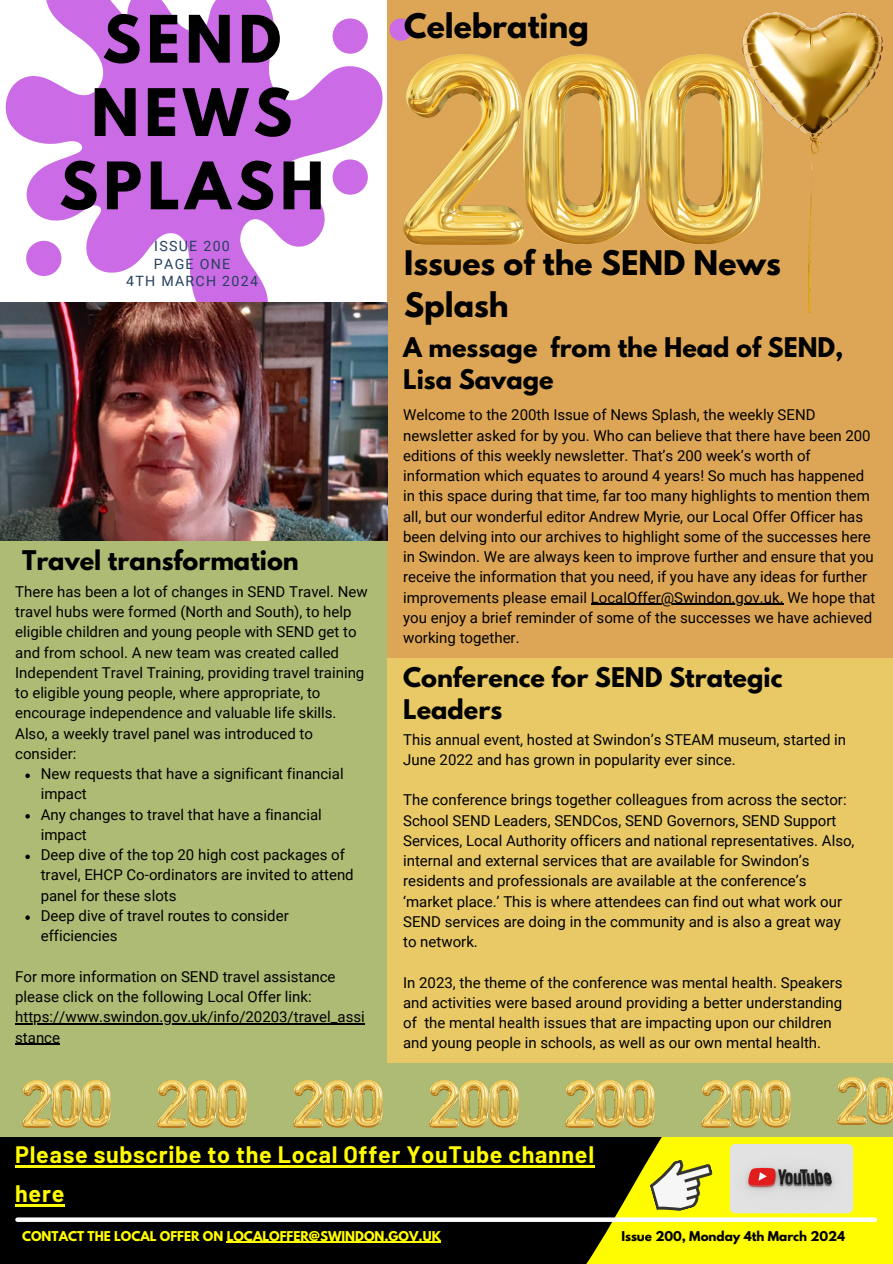
<style>
.page{position:relative;width:893px;height:1264px;background:#fff}
.page>*{position:absolute;margin:0;border:0;box-sizing:border-box;transform-origin:0 0}
.t1{font:700 57.9px/73.3px "League Spartan";letter-spacing:.09em;color:#000;text-align:center}
.t2{font:700 30px/41.7px "League Spartan";color:#000}
.t3{font:700 24px/32.7px "League Spartan";color:#000}
.t4{font:700 23.25px/39.3px "Barlow";letter-spacing:.03em;color:#fffc00}
.t5{font:15px/20.2px "Roboto";color:#000}
.t6{font:14.25px/17.5px "Roboto";letter-spacing:.09em;color:#243f5d;text-align:center}
.t7{font:700 12px "League Spartan";color:#fffc00}
.t8{font:700 12px "League Spartan";color:#000}
</style>
<div class="page">
<div style="left:0;top:1137px;width:762px;height:126px;background:#000"></div>
<svg style="left:361px;top:1136px;width:531px;height:127px"></svg>
<svg style="left:17px;top:1217px;width:857px;height:4px;background:#ebeae2"></svg>
<img style="left:729px;top:1143px;width:124px;height:70px;border-radius:6px">
<svg style="left:645px;top:1152px;width:75px;height:65px;background:#dedd49"></svg>
<div style="left:0;top:540px;width:387px;height:530px;background:#aebb74"></div>
<div style="left:387px;top:0;width:505px;height:659px;background:#dda656"></div>
<img style="left:403px;top:54px;width:339px;height:190px">
<svg style="left:6px;top:0;width:377px;height:302px;fill:#cb6ce6"></svg>
<div style="left:332px;top:18px;width:36px;height:36px;background:#cb6ce6;border-radius:50%"></div>
<div style="left:389px;top:18px;width:23px;height:23px;background:#cb6ce6;border-radius:50%"></div>
<div style="left:332px;top:159px;width:36px;height:36px;background:#cb6ce6;border-radius:50%"></div>
<div style="left:26px;top:241px;width:35px;height:35px;background:#cb6ce6;border-radius:50%"></div>
<img style="left:0;top:302px;width:387px;height:238px">
<div style="left:387px;top:658px;width:505px;height:405px;background:#e8c966"></div>
<svg style="left:25px;top:773px;width:5px;height:5px"></svg>
<svg style="left:25px;top:814px;width:5px;height:4px"></svg>
<svg style="left:25px;top:854px;width:5px;height:5px"></svg>
<svg style="left:25px;top:915px;width:5px;height:4px"></svg>
<hr style="left:15px;top:1023px;width:350px;height:1px;background:#000">
<hr style="left:15px;top:1043px;width:45px;height:1px;background:#000">
<img style="left:742px;top:13px;width:140px;height:299px">
<hr style="left:15px;top:1165px;width:580px;height:2px;background:#fffc00">
<hr style="left:15px;top:1204px;width:50px;height:2px;background:#fffc00">
<hr style="left:590px;top:604px;width:189px;height:1px;background:#000">
<hr style="left:227px;top:1241px;width:214px;height:1px;background:#fffc00">
<div style="left:0;top:1063px;width:892px;height:73px;background:#aebb74"></div>
<img style="left:22px;top:1080px;width:89px;height:47px">
<img style="left:158px;top:1080px;width:89px;height:47px">
<img style="left:294px;top:1080px;width:88px;height:47px">
<img style="left:429px;top:1080px;width:89px;height:47px">
<img style="left:565px;top:1080px;width:89px;height:47px">
<img style="left:701px;top:1080px;width:89px;height:47px">
<img style="left:837px;top:1077px;width:55px;height:47px">
<p class="t2" style="left:404px;top:9px;width:186px">Celebrating</p>
<h1 class="t1" style="left:59px;top:10px;width:266px">SEND<br>NEWS<br>SPLASH</h1>
<h4 class="t6" style="left:126px;top:237px;width:133px">ISSUE 200<br>PAGE ONE<br>4TH MARCH 2024</h4>
<p class="t2" style="left:404px;top:246px;width:378px">Issues of the SEND News<br>Splash</p>
<h5 class="t3" style="left:22px;top:547px;width:278px">Travel transformation</h5>
<h2 class="t5" style="left:15px;top:581px;width:354px">There has been a lot of changes in SEND Travel. New travel hubs were formed (North and South), to help eligible children and young people with SEND get to and from school. A new team was created called Independent Travel Training, providing travel training to eligible young people, where appropriate, to encourage independence and valuable life skills.<br>Also, a weekly travel panel was introduced to consider:</h2>
<h3 class="t5" style="left:41px;top:764px;width:304px">New requests that have a significant financial impact</h3>
<h5 class="t5" style="left:41px;top:804px;width:282px">Any changes to travel that have a financial impact</h5>
<p class="t5" style="left:41px;top:845px;width:314px">Deep dive of the top 20 high cost packages of travel, EHCP Co-ordinators are invited to attend panel for these slots</p>
<h3 class="t5" style="left:41px;top:905px;width:249px">Deep dive of travel routes to consider efficiencies</h3>
<h5 class="t5" style="left:15px;top:966px;width:322px">For more information on SEND travel assistance please click on the following Local Offer link:</h5>
<p class="t5" style="left:15px;top:1007px;width:351px">https://www.swindon.gov.uk/info/20203/travel_assi stance</p>
<h5 class="t3" style="left:403px;top:334px;width:442px">A message from the Head of SEND,<br>Lisa Savage</h5>
<p class="t5" style="left:403px;top:405px;width:474px">Welcome to the 200th Issue of News Splash, the weekly SEND newsletter asked for by you. Who can believe that there have been 200 editions of this weekly newsletter. That’s 200 week’s worth of information which equates to around 4 years! So much has happened in this space during that time, far too many highlights to mention them all, but our wonderful editor Andrew Myrie, our Local Offer Officer has been delving into our archives to highlight some of the successes here in Swindon. We are always keen to improve further and ensure that you receive the information that you need, if you have any ideas for further improvements please email LocalOffer@Swindon.gov.uk. We hope that</p>
<h5 class="t5" style="left:403px;top:607px;width:470px">you enjoy a brief reminder of some of the successes we have achieved working together.</h5>
<h5 class="t3" style="left:403px;top:663px;width:381px">Conference for SEND Strategic<br>Leaders</h5>
<p class="t5" style="left:403px;top:729px;width:444px">This annual event, hosted at Swindon’s STEAM museum, started in<br>June 2022 and has grown in popularity ever since.</p>
<p class="t5" style="left:403px;top:790px;width:453px">The conference brings together colleagues from across the sector:<br>School SEND Leaders, SENDCos, SEND Governors, SEND Support Services, Local Authority officers and national representatives. Also, internal and external services that are available for Swindon’s residents and professionals are available at the conference’s ‘market place.’ This is where attendees can find out what work our SEND services are doing in the community and is also a great way to network.</p>
<p class="t5" style="left:403px;top:972px;width:441px">In 2023, the theme of the conference was mental health. Speakers and activities were based around providing a better understanding of the mental health issues that are impacting upon our children and young people in schools, as well as our own mental health.</p>
<p class="t4" style="left:15px;top:1133px;width:580px">Please subscribe to the Local Offer YouTube channel here</p>
<h3 class="t7" style="left:22px;top:1229px;width:420px">CONTACT THE LOCAL OFFER ON LOCALOFFER@SWINDON.GOV.UK</h3>
<h3 class="t8" style="left:621px;top:1229px;width:225px">Issue 200, Monday 4th March 2024</h3>
</div>
